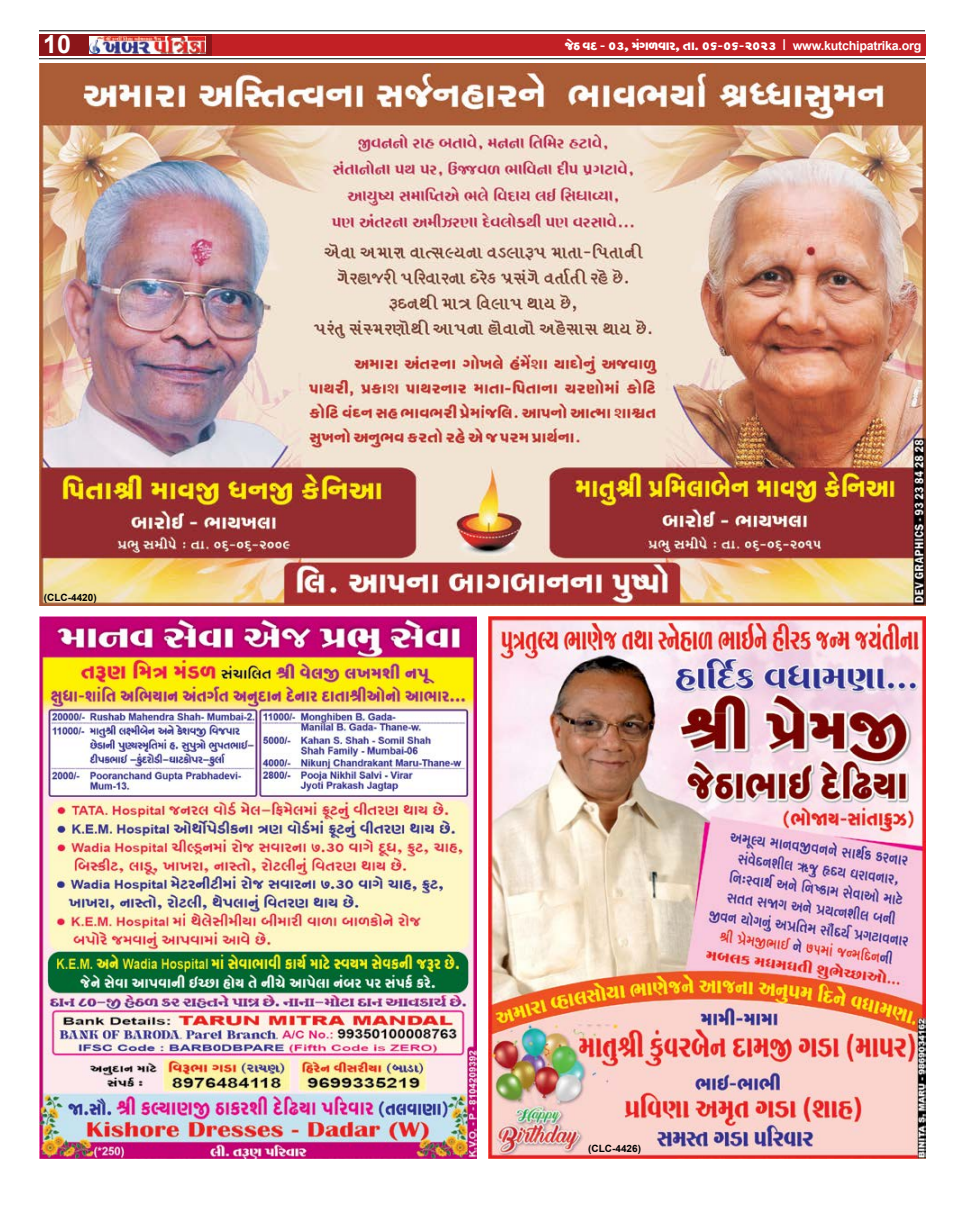
<style>
.page{position:relative;width:964px;height:1205px;background:#fff}
.page>*{position:absolute;margin:0;border:0;box-sizing:border-box;transform-origin:0 0}
.t1{font:700 25px "Arial";color:#fff}
.t2{font:15px "SHREE GUJ7";letter-spacing:-.02em;color:#fff}
.t3{font:700 10px "Arial";color:#000}
.s1{font-family:"Arial"}
.s2{font-family:"Arial";font-weight:700;font-size:12.5px}
</style>
<div class="page">
<div style="left:40px;top:34px;width:172px;height:21px;background:#8b1619"></div>
<div style="left:212px;top:34px;width:713px;height:21px;background:#c22025"></div>
<hr style="left:39px;top:58px;width:886px;height:1px;background:#000">
<hr style="left:39px;top:30px;width:886px;height:1px;background:#000">
<img style="left:90px;top:36px;width:116px;height:17px">
<img style="left:39px;top:63px;width:886px;height:542px">
<img style="left:39px;top:617px;width:437px;height:542px">
<img style="left:488px;top:617px;width:437px;height:542px">
<h1 class="t1" style="left:43px;top:27px;width:29px">10</h1>
<p class="t2" style="left:565px;top:38px;width:358px">S&gt;¡W$ hv$ - 03, d„Nmhpf, sp. 06-06-2023 <span class="s1">I</span> <span class="s2">www.kutchipatrika.org</span></p>
<p class="t3" style="left:44px;top:590px;width:54px">(CLC-4420)</p>
<p class="t3" style="left:588px;top:1141px;width:54px">(CLC-4426)</p>
</div>
